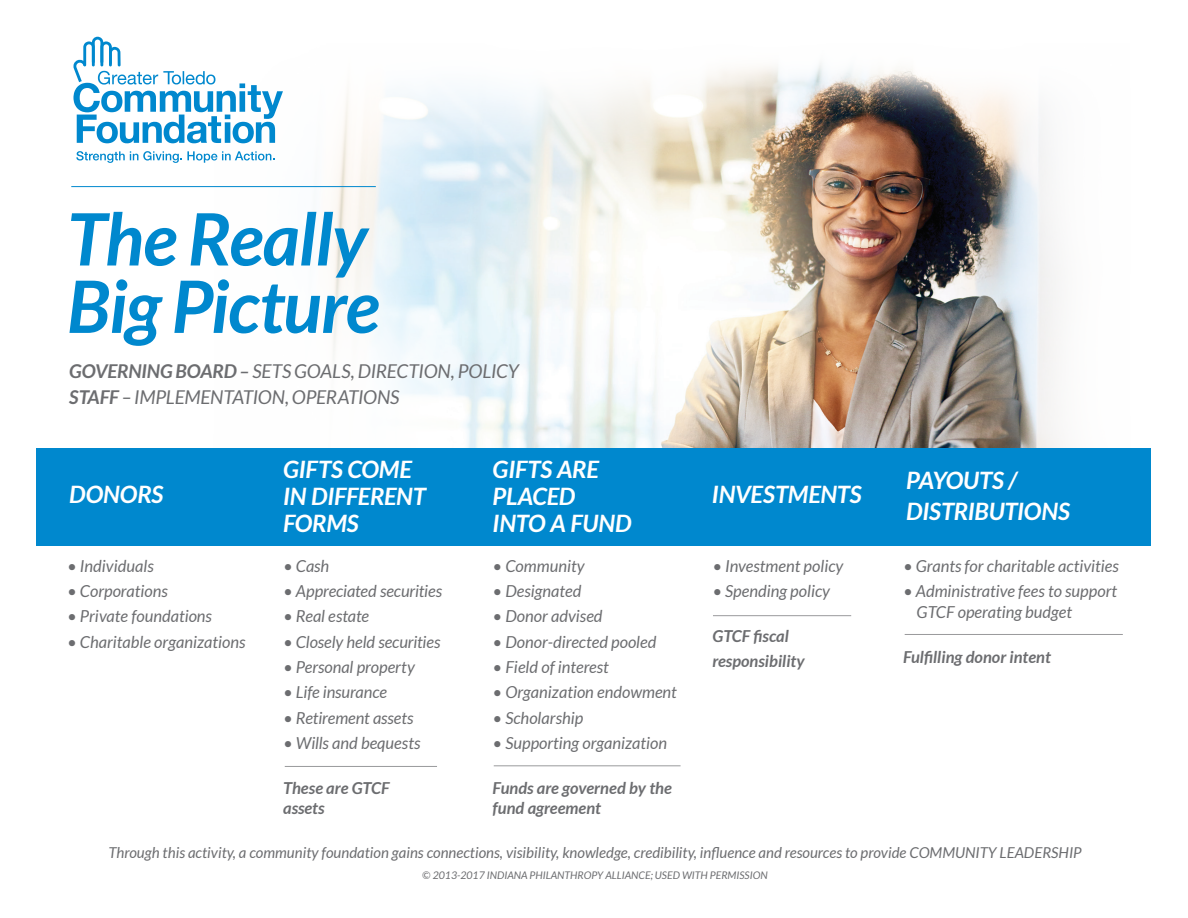
<style>
.page{position:relative;width:1188px;height:918px;background:#fff}
.page>*{position:absolute;margin:0;border:0;box-sizing:border-box;transform-origin:0 0}
.t1{font:italic 700 72.3px/67.3px "Lato";letter-spacing:-.02em;color:#0088ce}
.t2{font:italic 700 24px/27px "Lato";letter-spacing:-.01em;color:#fff}
.t3{font:italic 700 24px "Lato";letter-spacing:-.03em;color:#fff}
.t4{font:italic 19.05px/26px "Lato";letter-spacing:-.01em;color:#6c6d70}
.t5{font:italic 16.5px/21px "Lato";color:#6c6d70}
.t6{font:italic 700 16.5px "Lato";color:#6c6d70}
.t7{font:italic 15px "Lato";color:#6c6d70}
.t8{font:italic 10.5px "Lato";color:#6c6d70}
.s1{font-weight:700}
</style>
<div class="page">
<img style="left:36px;top:36px;width:1025px;height:449px">
<div style="left:37px;top:448px;width:1114px;height:97px;background:#0088ce"></div>
<svg style="left:73px;top:37px;width:210px;height:106px"></svg>
<svg style="left:76px;top:151px;width:199px;height:12px"></svg>
<hr style="left:285px;top:766px;width:152px;height:1px;background:#6c6d70">
<hr style="left:494px;top:766px;width:187px;height:1px;background:#6c6d70">
<hr style="left:713px;top:615px;width:138px;height:1px;background:#6c6d70">
<hr style="left:905px;top:634px;width:218px;height:1px;background:#6c6d70">
<hr style="left:71px;top:186px;width:305px;height:1px;background:#0088ce">
<p class="t1" style="left:67px;top:207px;width:314px">The Really<br>Big Picture</p>
<p class="t4" style="left:69px;top:359px;width:451px"><span class="s1">GOVERNING BOARD –</span> SETS GOALS, DIRECTION, POLICY<br><span class="s1">STAFF</span> – IMPLEMENTATION, OPERATIONS</p>
<p class="t2" style="left:283px;top:456px;width:144px">GIFTS COME<br>IN DIFFERENT<br>FORMS</p>
<p class="t2" style="left:493px;top:456px;width:140px">GIFTS ARE<br>PLACED<br>INTO A FUND</p>
<p class="t3" style="left:906px;top:467px;width:112px">PAYOUTS /</p>
<p class="t2" style="left:69px;top:482px;width:96px">DONORS</p>
<p class="t2" style="left:712px;top:482px;width:151px">INVESTMENTS</p>
<p class="t2" style="left:906px;top:499px;width:165px">DISTRIBUTIONS</p>
<p class="t5" style="left:67px;top:556px;width:88px">• Individuals</p>
<p class="t5" style="left:67px;top:581px;width:102px">• Corporations</p>
<p class="t5" style="left:67px;top:606px;width:146px">• Private foundations</p>
<p class="t5" style="left:67px;top:632px;width:180px">• Charitable organizations</p>
<p class="t5" style="left:283px;top:556px;width:48px">• Cash</p>
<p class="t5" style="left:283px;top:581px;width:161px">• Appreciated securities</p>
<p class="t5" style="left:283px;top:606px;width:87px">• Real estate</p>
<p class="t5" style="left:283px;top:632px;width:159px">• Closely held securities</p>
<p class="t5" style="left:283px;top:657px;width:133px">• Personal property</p>
<p class="t5" style="left:283px;top:682px;width:106px">• Life insurance</p>
<p class="t5" style="left:283px;top:708px;width:132px">• Retirement assets</p>
<p class="t5" style="left:283px;top:733px;width:139px">• Wills and bequests</p>
<p class="t6" style="left:283px;top:778px;width:108px">These are GTCF</p>
<p class="t6" style="left:283px;top:799px;width:43px">assets</p>
<p class="t5" style="left:493px;top:556px;width:93px">• Community</p>
<p class="t5" style="left:493px;top:581px;width:90px">• Designated</p>
<p class="t5" style="left:493px;top:606px;width:111px">• Donor advised</p>
<p class="t5" style="left:493px;top:632px;width:165px">• Donor-directed pooled</p>
<p class="t5" style="left:493px;top:657px;width:118px">• Field of interest</p>
<p class="t5" style="left:493px;top:682px;width:186px">• Organization endowment</p>
<p class="t5" style="left:493px;top:708px;width:92px">• Scholarship</p>
<p class="t5" style="left:493px;top:733px;width:176px">• Supporting organization</p>
<p class="t6" style="left:493px;top:778px;width:181px">Funds are governed by the</p>
<p class="t6" style="left:493px;top:799px;width:110px">fund agreement</p>
<p class="t5" style="left:712px;top:556px;width:132px">• Investment policy</p>
<p class="t5" style="left:712px;top:581px;width:119px">• Spending policy</p>
<p class="t6" style="left:712px;top:626px;width:78px">GTCF fiscal</p>
<p class="t6" style="left:712px;top:651px;width:94px">responsibility</p>
<p class="t5" style="left:903px;top:556px;width:217px">• Grants for charitable activities</p>
<p class="t5" style="left:917px;top:581px;width:202px;text-indent:-13px">• Administrative fees to support<br>GTCF operating budget</p>
<p class="t6" style="left:903px;top:647px;width:149px">Fulfilling donor intent</p>
<p class="t7" style="left:108px;top:844px;width:975px">Through this activity, a community foundation gains connections, visibility, knowledge, credibility, influence and resources to provide COMMUNITY LEADERSHIP</p>
<p class="t8" style="left:422px;top:870px;width:347px">© 2013-2017 INDIANA PHILANTHROPY ALLIANCE; USED WITH PERMISSION</p>
</div>
